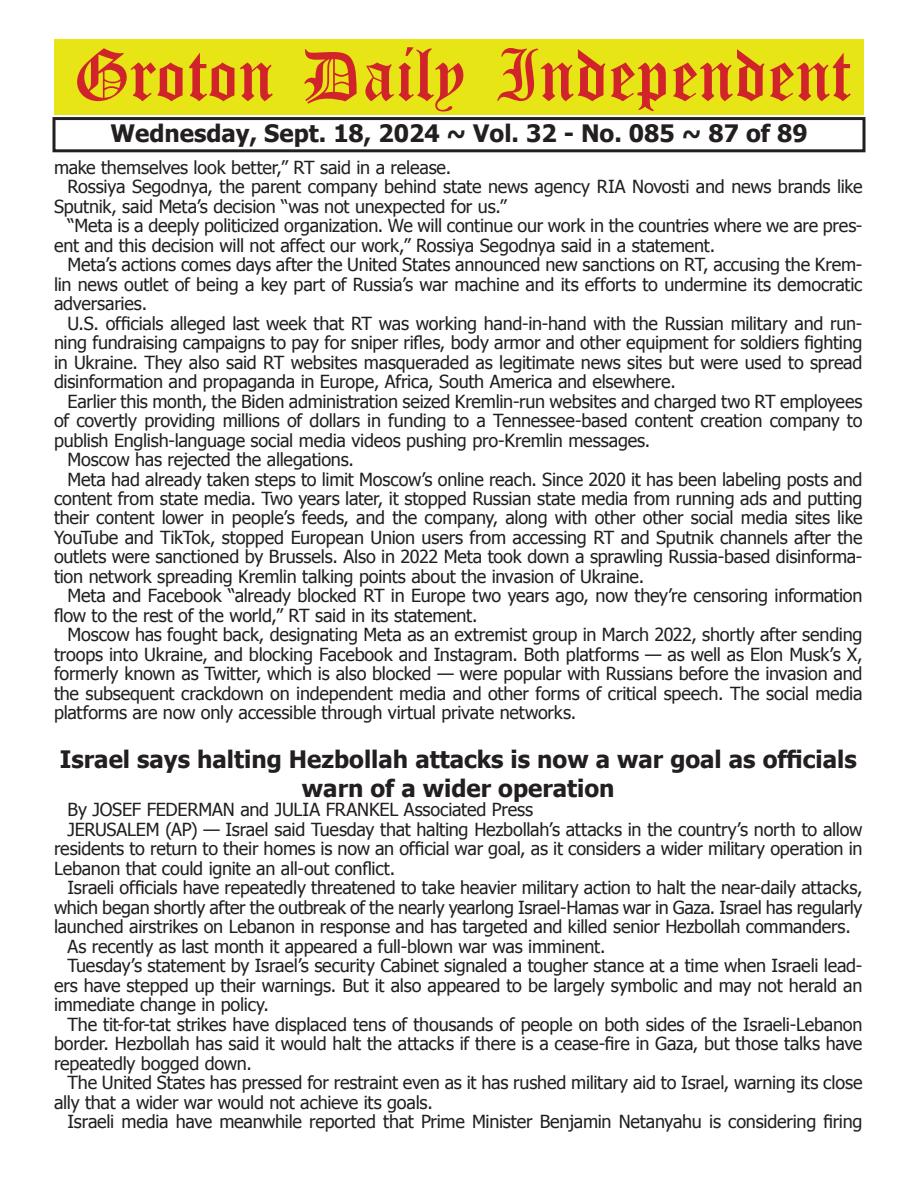
<style>
.page{position:relative;width:918px;height:1188px;background:#fff}
.page>*{position:absolute;margin:0;border:0;box-sizing:border-box;transform-origin:0 0}
.t1{font:54px "Old English Five";color:#d1232a}
.t2{font:700 24px/28.8px "Tahoma";color:#231f20;text-align:center}
.t3{font:18px "Tahoma";letter-spacing:-.01em;color:#231f20}
</style>
<div class="page">
<div style="left:52px;top:117px;width:814px;height:35px;border:3px solid #231f20"></div>
<div style="left:54px;top:40px;width:810px;height:75px;background:#e7e515"></div>
<h1 class="t1" style="left:73px;top:50px;width:779px">Groton Daily Independent</h1>
<h2 class="t2" style="left:110px;top:117px;width:699px">Wednesday, Sept. 18, 2024 ~ Vol. 32 - No. 085 ~ 87 of 89</h2>
<p class="t3" style="left:54px;top:155px;width:399px">make themselves look better,” RT said in a release.</p>
<p class="t3" style="left:68px;top:174px;width:796px">Rossiya Segodnya, the parent company behind state news agency RIA Novosti and news brands like</p>
<p class="t3" style="left:54px;top:194px;width:454px">Sputnik, said Meta’s decision “was not unexpected for us.”</p>
<p class="t3" style="left:68px;top:213px;width:796px">“Meta is a deeply politicized organization. We will continue our work in the countries where we are pres-</p>
<p class="t3" style="left:54px;top:233px;width:663px">ent and this decision will not affect our work,” Rossiya Segodnya said in a statement.</p>
<p class="t3" style="left:68px;top:252px;width:796px">Meta’s actions comes days after the United States announced new sanctions on RT, accusing the Krem-</p>
<p class="t3" style="left:54px;top:272px;width:810px">lin news outlet of being a key part of Russia’s war machine and its efforts to undermine its democratic</p>
<p class="t3" style="left:54px;top:291px;width:95px">adversaries.</p>
<p class="t3" style="left:68px;top:311px;width:796px">U.S. officials alleged last week that RT was working hand-in-hand with the Russian military and run-</p>
<p class="t3" style="left:54px;top:330px;width:810px">ning fundraising campaigns to pay for sniper rifles, body armor and other equipment for soldiers fighting</p>
<p class="t3" style="left:54px;top:350px;width:810px">in Ukraine. They also said RT websites masqueraded as legitimate news sites but were used to spread</p>
<p class="t3" style="left:54px;top:369px;width:623px">disinformation and propaganda in Europe, Africa, South America and elsewhere.</p>
<p class="t3" style="left:68px;top:389px;width:797px">Earlier this month, the Biden administration seized Kremlin-run websites and charged two RT employees</p>
<p class="t3" style="left:54px;top:408px;width:810px">of covertly providing millions of dollars in funding to a Tennessee-based content creation company to</p>
<p class="t3" style="left:54px;top:428px;width:598px">publish English-language social media videos pushing pro-Kremlin messages.</p>
<p class="t3" style="left:68px;top:447px;width:288px">Moscow has rejected the allegations.</p>
<p class="t3" style="left:68px;top:467px;width:797px">Meta had already taken steps to limit Moscow’s online reach. Since 2020 it has been labeling posts and</p>
<p class="t3" style="left:54px;top:486px;width:810px">content from state media. Two years later, it stopped Russian state media from running ads and putting</p>
<p class="t3" style="left:54px;top:506px;width:810px">their content lower in people’s feeds, and the company, along with other other social media sites like</p>
<p class="t3" style="left:54px;top:525px;width:810px">YouTube and TikTok, stopped European Union users from accessing RT and Sputnik channels after the</p>
<p class="t3" style="left:54px;top:545px;width:810px">outlets were sanctioned by Brussels. Also in 2022 Meta took down a sprawling Russia-based disinforma-</p>
<p class="t3" style="left:54px;top:564px;width:592px">tion network spreading Kremlin talking points about the invasion of Ukraine.</p>
<p class="t3" style="left:68px;top:584px;width:797px">Meta and Facebook “already blocked RT in Europe two years ago, now they’re censoring information</p>
<p class="t3" style="left:54px;top:603px;width:425px">flow to the rest of the world,” RT said in its statement.</p>
<p class="t3" style="left:68px;top:623px;width:796px">Moscow has fought back, designating Meta as an extremist group in March 2022, shortly after sending</p>
<p class="t3" style="left:54px;top:642px;width:810px">troops into Ukraine, and blocking Facebook and Instagram. Both platforms — as well as Elon Musk’s X,</p>
<p class="t3" style="left:54px;top:662px;width:810px">formerly known as Twitter, which is also blocked — were popular with Russians before the invasion and</p>
<p class="t3" style="left:54px;top:681px;width:810px">the subsequent crackdown on independent media and other forms of critical speech. The social media</p>
<p class="t3" style="left:54px;top:701px;width:524px">platforms are now only accessible through virtual private networks.</p>
<h2 class="t2" style="left:60px;top:743px;width:798px">Israel says halting Hezbollah attacks is now a war goal as officials warn of a wider operation</h2>
<p class="t3" style="left:68px;top:798px;width:467px">By JOSEF FEDERMAN and JULIA FRANKEL Associated Press</p>
<p class="t3" style="left:68px;top:817px;width:796px">JERUSALEM (AP) — Israel said Tuesday that halting Hezbollah’s attacks in the country’s north to allow</p>
<p class="t3" style="left:54px;top:837px;width:810px">residents to return to their homes is now an official war goal, as it considers a wider military operation in</p>
<p class="t3" style="left:54px;top:856px;width:343px">Lebanon that could ignite an all-out conflict.</p>
<p class="t3" style="left:68px;top:876px;width:797px">Israeli officials have repeatedly threatened to take heavier military action to halt the near-daily attacks,</p>
<p class="t3" style="left:54px;top:895px;width:810px">which began shortly after the outbreak of the nearly yearlong Israel-Hamas war in Gaza. Israel has regularly</p>
<p class="t3" style="left:54px;top:915px;width:798px">launched airstrikes on Lebanon in response and has targeted and killed senior Hezbollah commanders.</p>
<p class="t3" style="left:68px;top:934px;width:539px">As recently as last month it appeared a full-blown war was imminent.</p>
<p class="t3" style="left:68px;top:954px;width:796px">Tuesday’s statement by Israel’s security Cabinet signaled a tougher stance at a time when Israeli lead-</p>
<p class="t3" style="left:54px;top:973px;width:810px">ers have stepped up their warnings. But it also appeared to be largely symbolic and may not herald an</p>
<p class="t3" style="left:54px;top:993px;width:217px">immediate change in policy.</p>
<p class="t3" style="left:68px;top:1012px;width:797px">The tit-for-tat strikes have displaced tens of thousands of people on both sides of the Israeli-Lebanon</p>
<p class="t3" style="left:54px;top:1032px;width:810px">border. Hezbollah has said it would halt the attacks if there is a cease-fire in Gaza, but those talks have</p>
<p class="t3" style="left:54px;top:1051px;width:199px">repeatedly bogged down.</p>
<p class="t3" style="left:68px;top:1071px;width:796px">The United States has pressed for restraint even as it has rushed military aid to Israel, warning its close</p>
<p class="t3" style="left:54px;top:1090px;width:380px">ally that a wider war would not achieve its goals.</p>
<p class="t3" style="left:68px;top:1109px;width:796px">Israeli media have meanwhile reported that Prime Minister Benjamin Netanyahu is considering firing</p>
</div>
